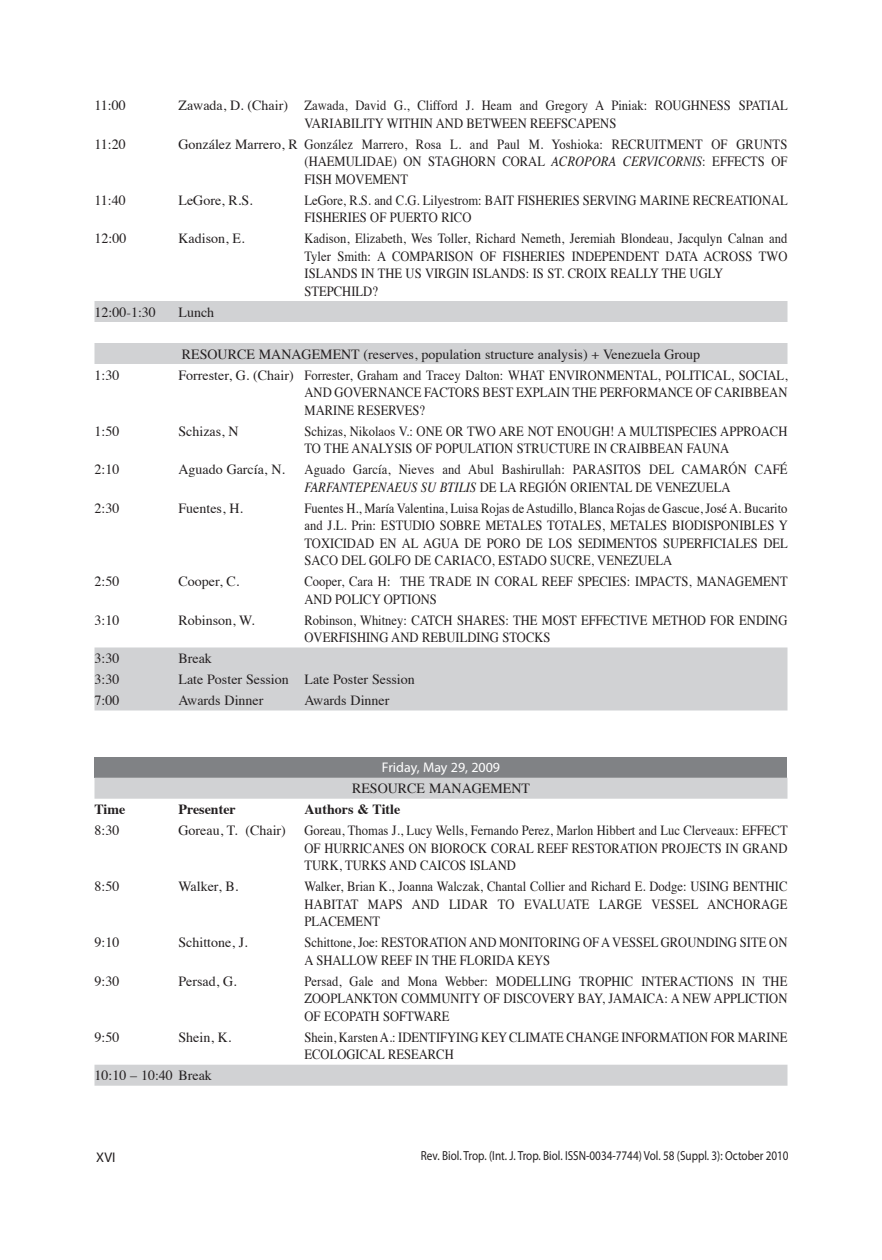
<style>
.page{position:relative;width:882px;height:1260px;background:#fff}
.page>*{position:absolute;margin:0;border:0;box-sizing:border-box;transform-origin:0 0}
.t1{font:14px/17.5px "Times";color:#231f20;scale:.9 1}
.t2{font:14px/17.5px "Times";color:#231f20;text-align:justify}
.t3{font:700 14px "Times";color:#231f20}
.t4{font:14px "Myriad Pro";color:#fff}
.t5{font:14px "Myriad Pro";color:#231f20}
.t6{font:13.12px "Myriad Pro";color:#231f20;scale:.85 1}
.s1{font-style:italic}
</style>
<div class="page">
<svg style="left:94px;top:301px;width:694px;height:409px"></svg>
<div style="left:94px;top:757px;width:694px;height:21px;background:#808285"></div>
<svg style="left:94px;top:778px;width:694px;height:308px"></svg>
<p class="t2" style="left:94px;top:96px;width:33px">11:00</p>
<p class="t2" style="left:305px;top:96px;width:485px;text-indent:-126px">Zawada, D. (Chair) Zawada, David G., Clifford J. Heam and Gregory A Piniak: ROUGHNESS SPATIAL<br>VARIABILITY WITHIN AND BETWEEN REEFSCAPENS</p>
<p class="t2" style="left:94px;top:134px;width:33px">11:20</p>
<p class="t2" style="left:305px;top:134px;width:484px;text-indent:-126px">González Marrero, R González Marrero, Rosa L. and Paul M. Yoshioka: RECRUITMENT OF GRUNTS (HAEMULIDAE) ON STAGHORN CORAL <span class="s1">ACROPORA CERVICORNIS</span>: EFFECTS OF FISH MOVEMENT</p>
<p class="t2" style="left:94px;top:190px;width:33px">11:40</p>
<p class="t2" style="left:178px;top:190px;width:76px">LeGore, R.S.</p>
<p class="t1" style="left:304px;top:190px;width:539px">LeGore, R.S. and C.G. Lilyestrom: BAIT FISHERIES SERVING MARINE RECREATIONAL<br>FISHERIES OF PUERTO RICO</p>
<p class="t2" style="left:94px;top:229px;width:33px">12:00</p>
<p class="t2" style="left:178px;top:229px;width:68px">Kadison, E.</p>
<p class="t1" style="left:304px;top:229px;width:538px">Kadison, Elizabeth, Wes Toller, Richard Nemeth, Jeremiah Blondeau, Jacqulyn Calnan and Tyler Smith: A COMPARISON OF FISHERIES INDEPENDENT DATA ACROSS TWO ISLANDS IN THE US VIRGIN ISLANDS: IS ST. CROIX REALLY THE UGLY STEPCHILD?</p>
<p class="t2" style="left:94px;top:302px;width:63px">12:00-1:30</p>
<p class="t2" style="left:178px;top:302px;width:37px">Lunch</p>
<p class="t2" style="left:182px;top:344px;width:520px">RESOURCE MANAGEMENT (reserves, population structure analysis) + Venezuela Group</p>
<p class="t2" style="left:94px;top:365px;width:26px">1:30</p>
<p class="t2" style="left:305px;top:365px;width:485px;text-indent:-126px">Forrester, G. (Chair) Forrester, Graham and Tracey Dalton: WHAT ENVIRONMENTAL, POLITICAL, SOCIAL, AND GOVERNANCE FACTORS BEST EXPLAIN THE PERFORMANCE OF CARIBBEAN MARINE RESERVES?</p>
<p class="t2" style="left:94px;top:421px;width:26px">1:50</p>
<p class="t2" style="left:178px;top:421px;width:62px">Schizas, N</p>
<p class="t1" style="left:304px;top:421px;width:538px">Schizas, Nikolaos V.: ONE OR TWO ARE NOT ENOUGH! A MULTISPECIES APPROACH<br>TO THE ANALYSIS OF POPULATION STRUCTURE IN CRAIBBEAN FAUNA</p>
<p class="t2" style="left:94px;top:460px;width:26px">2:10</p>
<p class="t2" style="left:178px;top:460px;width:108px">Aguado García, N.</p>
<p class="t1" style="left:304px;top:460px;width:538px">Aguado García, Nieves and Abul Bashirullah: PARASITOS DEL CAMARÓN CAFÉ<br><span class="s1">FARFANTEPENAEUS SU BTILIS</span> DE LA REGIÓN ORIENTAL DE VENEZUELA</p>
<p class="t2" style="left:94px;top:498px;width:26px">2:30</p>
<p class="t2" style="left:178px;top:498px;width:66px">Fuentes, H.</p>
<p class="t1" style="left:304px;top:498px;width:539px;text-align:justify">Fuentes H., María Valentina, Luisa Rojas de Astudillo, Blanca Rojas de Gascue, José A. Bucarito and J.L. Prin: ESTUDIO SOBRE METALES TOTALES, METALES BIODISPONIBLES Y TOXICIDAD EN AL AGUA DE PORO DE LOS SEDIMENTOS SUPERFICIALES DEL SACO DEL GOLFO DE CARIACO, ESTADO SUCRE, VENEZUELA</p>
<p class="t2" style="left:94px;top:572px;width:26px">2:50</p>
<p class="t2" style="left:178px;top:572px;width:62px">Cooper, C.</p>
<p class="t1" style="left:304px;top:572px;width:538px">Cooper, Cara H: THE TRADE IN CORAL REEF SPECIES: IMPACTS, MANAGEMENT<br>AND POLICY OPTIONS</p>
<p class="t2" style="left:94px;top:610px;width:26px">3:10</p>
<p class="t2" style="left:178px;top:610px;width:78px">Robinson, W.</p>
<p class="t1" style="left:304px;top:610px;width:538px">Robinson, Whitney: CATCH SHARES: THE MOST EFFECTIVE METHOD FOR ENDING<br>OVERFISHING AND REBUILDING STOCKS</p>
<p class="t2" style="left:94px;top:649px;width:26px">3:30</p>
<p class="t2" style="left:178px;top:649px;width:35px">Break</p>
<p class="t2" style="left:94px;top:670px;width:26px">3:30</p>
<p class="t2" style="left:178px;top:670px;width:238px">Late Poster Session Late Poster Session</p>
<p class="t2" style="left:94px;top:691px;width:26px">7:00</p>
<p class="t2" style="left:178px;top:691px;width:86px">Awards Dinner</p>
<p class="t2" style="left:304px;top:691px;width:86px">Awards Dinner</p>
<p class="t4" style="left:382px;top:759px;width:120px">Friday, May 29, 2009</p>
<p class="t2" style="left:352px;top:779px;width:180px">RESOURCE MANAGEMENT</p>
<p class="t3" style="left:94px;top:796px;width:32px">Time</p>
<p class="t3" style="left:178px;top:796px;width:59px">Presenter</p>
<p class="t3" style="left:304px;top:796px;width:97px">Authors &amp; Title</p>
<p class="t2" style="left:94px;top:821px;width:26px">8:30</p>
<p class="t2" style="left:178px;top:821px;width:109px">Goreau, T. (Chair)</p>
<p class="t1" style="left:304px;top:821px;width:538px;text-align:justify">Goreau, Thomas J., Lucy Wells, Fernando Perez, Marlon Hibbert and Luc Clerveaux: EFFECT OF HURRICANES ON BIOROCK CORAL REEF RESTORATION PROJECTS IN GRAND TURK, TURKS AND CAICOS ISLAND</p>
<p class="t2" style="left:94px;top:877px;width:26px">8:50</p>
<p class="t2" style="left:178px;top:877px;width:61px">Walker, B.</p>
<p class="t1" style="left:304px;top:877px;width:538px;text-align:justify">Walker, Brian K., Joanna Walczak, Chantal Collier and Richard E. Dodge: USING BENTHIC HABITAT MAPS AND LIDAR TO EVALUATE LARGE VESSEL ANCHORAGE PLACEMENT</p>
<p class="t2" style="left:94px;top:933px;width:26px">9:10</p>
<p class="t2" style="left:178px;top:933px;width:71px">Schittone, J.</p>
<p class="t1" style="left:304px;top:933px;width:538px">Schittone, Joe: RESTORATION AND MONITORING OF A VESSEL GROUNDING SITE ON<br>A SHALLOW REEF IN THE FLORIDA KEYS</p>
<p class="t2" style="left:94px;top:971px;width:26px">9:30</p>
<p class="t2" style="left:178px;top:971px;width:60px">Persad, G.</p>
<p class="t1" style="left:304px;top:971px;width:538px;text-align:justify">Persad, Gale and Mona Webber: MODELLING TROPHIC INTERACTIONS IN THE ZOOPLANKTON COMMUNITY OF DISCOVERY BAY, JAMAICA: A NEW APPLICTION OF ECOPATH SOFTWARE</p>
<p class="t2" style="left:94px;top:1027px;width:26px">9:50</p>
<p class="t2" style="left:178px;top:1027px;width:54px">Shein, K.</p>
<p class="t1" style="left:304px;top:1027px;width:538px">Shein, Karsten A.: IDENTIFYING KEY CLIMATE CHANGE INFORMATION FOR MARINE<br>ECOLOGICAL RESEARCH</p>
<p class="t2" style="left:94px;top:1066px;width:119px">10:10 – 10:40 Break</p>
<p class="t5" style="left:96px;top:1149px;width:21px">XVI</p>
<p class="t6" style="left:421px;top:1147px;width:434px">Rev. Biol. Trop. (Int. J. Trop. Biol. ISSN-0034-7744) Vol. 58 (Suppl. 3): October 2010</p>
</div>
